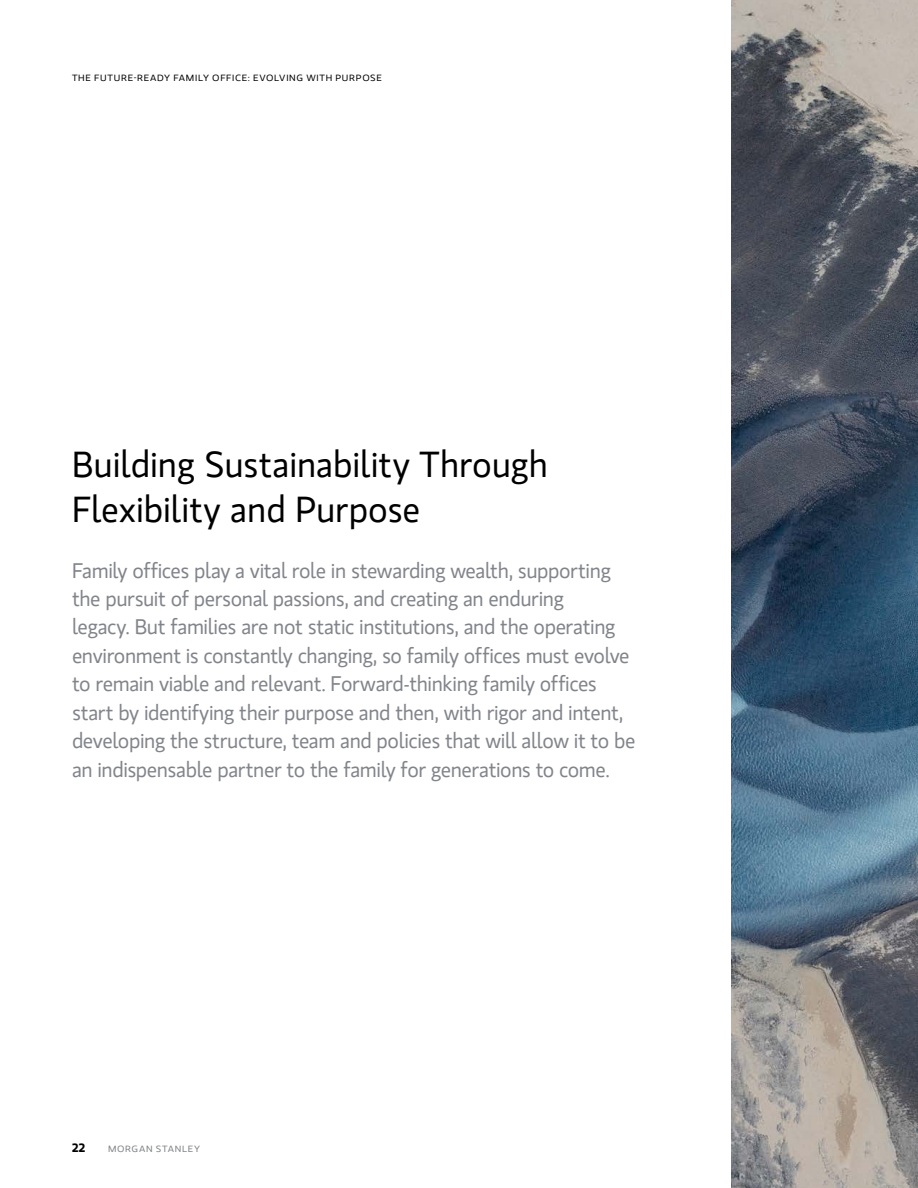
<style>
.page{position:relative;width:918px;height:1188px;background:#fff}
.page>*{position:absolute;margin:0;border:0;box-sizing:border-box;transform-origin:0 0}
.t1{font:36px/45px "MS Gloriola II Std";color:#000}
.t2{font:21px/28.5px "MS Gloriola II Std";letter-spacing:-.02em;color:#81848a}
.t3{font:700 12px "MS Gloriola II Std";color:#000}
.t4{font:9px "MS Gloriola II Std";letter-spacing:.075em;color:#000;scale:1.1 1}
.t5{font:9px "MS Gloriola II Std";letter-spacing:.07em;color:#808285;scale:1.1 1}
</style>
<div class="page">
<img style="left:732px;top:0;width:186px;height:1188px">
<p class="t4" style="left:72px;top:72px;width:283px">THE FUTURE-READY FAMILY OFFICE: EVOLVING WITH PURPOSE</p>
<h1 class="t1" style="left:72px;top:441px;width:478px">Building Sustainability Through<br>Flexibility and Purpose</h1>
<p class="t2" style="left:72px;top:555px;width:565px">Family offices play a vital role in stewarding wealth, supporting the pursuit of personal passions, and creating an enduring<br>legacy. But families are not static institutions, and the operating environment is constantly changing, so family offices must evolve to remain viable and relevant. Forward-thinking family offices start by identifying their purpose and then, with rigor and intent, developing the structure, team and policies that will allow it to be an indispensable partner to the family for generations to come.</p>
<p class="t3" style="left:72px;top:1139px;width:15px">22</p>
<p class="t5" style="left:108px;top:1143px;width:85px">MORGAN STANLEY</p>
</div>
